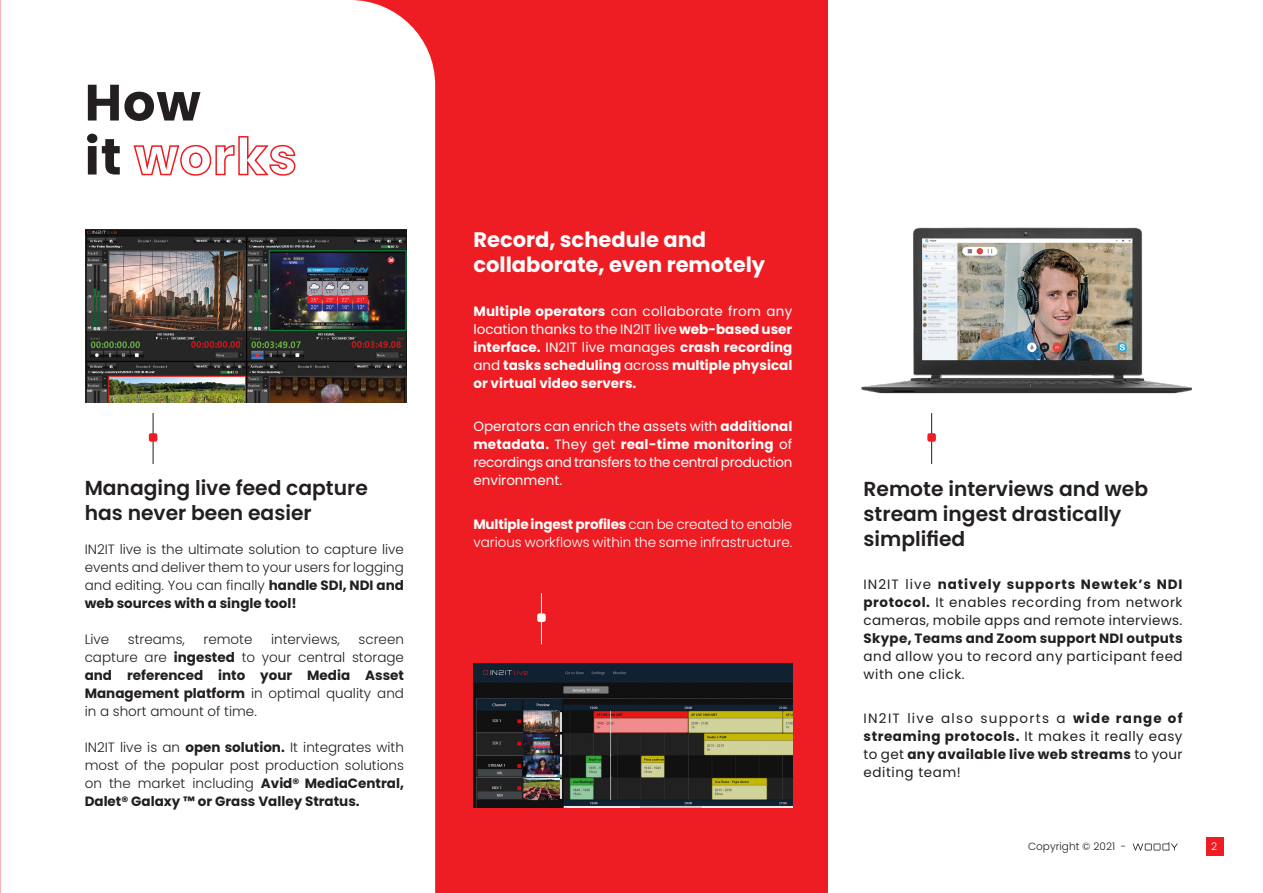
<style>
.page{position:relative;width:1263px;height:893px;background:#fff}
.page>*{position:absolute;margin:0;border:0;box-sizing:border-box;transform-origin:0 0}
.t1{font:700 51px/54px "Poppins";letter-spacing:.02em;color:#231f20}
.t2{font:700 21px/25.2px "Poppins";color:#fff}
.t3{font:600 20.25px/24.8px "Poppins";color:#231f20}
.t4{font:300 13.5px/18px "Poppins";color:#231f20;text-align:justify}
.t5{font:13.5px/18px "Poppins";letter-spacing:.04em;color:#231f20;text-align:justify}
.t6{font:700 13.5px/18px "Poppins";color:#fff;text-align:justify}
.t7{font:13.5px/18px "Poppins";letter-spacing:-.02em;color:#fff;text-align:justify}
.t8{font:300 13.5px/18px "Poppins";color:#fff}
.t9{font:300 10.5px "Poppins";color:#231f20}
.t10{font:300 10.5px "Poppins";color:#fff}
.s1{color:#ee1d23}
.s2{font-weight:700}
.s3{font-weight:400}
</style>
<div class="page">
<div style="left:1206px;top:837px;width:17px;height:18px;background:#ee1d23"></div>
<svg style="left:1133px;top:842px;width:45px;height:8px"></svg>
<div style="left:0;top:0;width:827px;height:893px;background:#ee1d23"></div>
<div style="left:0;top:0;width:435px;height:893px;background:#fff"></div>
<img style="left:85px;top:222px;width:322px;height:181px">
<img style="left:473px;top:663px;width:319px;height:145px">
<img style="left:862px;top:227px;width:329px;height:167px">
<hr style="left:153px;top:413px;width:1px;height:51px;background:#231f20">
<div style="left:149px;top:433px;width:8px;height:9px;background:#ee1d23;border-radius:2px"></div>
<hr style="left:931px;top:413px;width:1px;height:51px;background:#231f20">
<div style="left:927px;top:433px;width:9px;height:9px;background:#ee1d23;border-radius:2px"></div>
<hr style="left:541px;top:593px;width:1px;height:51px;background:#fff">
<div style="left:537px;top:613px;width:9px;height:9px;background:#fff;border-radius:2px"></div>
<p class="t1" style="left:85px;top:76px;width:214px">How<br>it <span class="s1">works</span></p>
<p class="t3" style="left:85px;top:476px;width:285px;line-height:24.3px">Managing live feed capture has never been easier</p>
<p class="t4" style="left:85px;top:540px;width:321px">IN2IT live is the ultimate solution to capture live events and deliver them to your users for logging and editing. You can finally <span class="s2">handle SDI, NDI and web sources with a single tool!</span></p>
<p class="t4" style="left:85px;top:630px;width:26px">Live</p>
<p class="t4" style="left:128px;top:630px;width:59px">streams,</p>
<p class="t4" style="left:204px;top:630px;width:50px">remote</p>
<p class="t4" style="left:271px;top:630px;width:70px">interviews,</p>
<p class="t4" style="left:85px;top:630px;width:321px;text-indent:274px">screen capture are <span class="s2">ingested</span> to your central storage <span class="s2">and referenced into your Media Asset Management platform</span> in optimal quality and in a short amount of time.</p>
<p class="t4" style="left:85px;top:738px;width:321px">IN2IT live is an <span class="s2">open solution.</span> It integrates with most of the popular post production solutions on the market including <span class="s2">Avid® MediaCentral, Dalet® Galaxy ™ or Grass Valley Stratus.</span></p>
<p class="t2" style="left:473px;top:227px;width:293px">Record, schedule and collaborate, even remotely</p>
<p class="t6" style="left:473px;top:302px;width:320px">Multiple operators <span class="s3">can collaborate from any location thanks to the IN2IT live</span> web-based user interface. <span class="s3">IN2IT live manages</span> crash recording <span class="s3">and</span> tasks scheduling <span class="s3">across</span> multiple physical or virtual video servers.</p>
<p class="t7" style="left:473px;top:417px;width:321px">Operators can enrich the assets with <span class="s2">additional metadata.</span> They get <span class="s2">real-time monitoring</span> of recordings and transfers to the central production environment.</p>
<p class="t8" style="left:473px;top:515px;width:320px"><span class="s2">Multiple ingest profiles</span> can be created to enable various workflows within the same infrastructure.</p>
<p class="t3" style="left:864px;top:477px;width:286px">Remote interviews and web stream ingest drastically simplified</p>
<p class="t5" style="left:864px;top:576px;width:321px">IN2IT live <span class="s2">natively supports Newtek’s NDI protocol.</span> It enables recording from network cameras, mobile apps and remote interviews.<br><span class="s2">Skype, Teams and Zoom support NDI outputs </span>and allow you to record any participant feed with one click.</p>
<p class="t5" style="left:864px;top:709px;width:320px">IN2IT live also supports a <span class="s2">wide range of streaming protocols.</span> It makes it really easy to get <span class="s2">any available live web streams</span> to your editing team!</p>
<p class="t9" style="left:1028px;top:841px;width:100px">Copyright © 2021 -</p>
<p class="t10" style="left:1211px;top:841px;width:8px">2</p>
</div>
